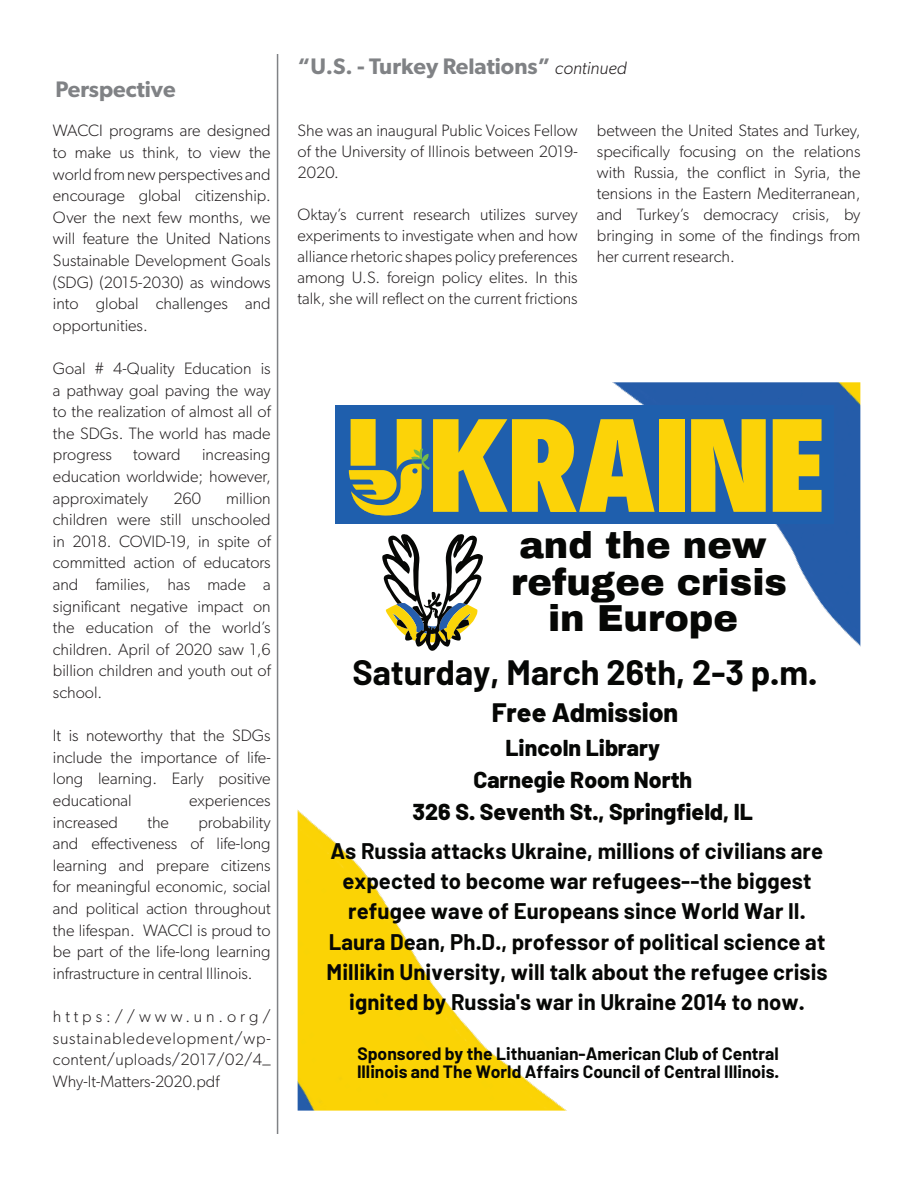
<style>
.page{position:relative;width:918px;height:1188px;background:#fff}
.page>*{position:absolute;margin:0;border:0;box-sizing:border-box;transform-origin:0 0}
.t1{font:900 36.75px/36.6px "Archivo";color:#060705;text-align:center}
.t2{font:700 34.35px "Barlow";color:#060705}
.t3{font:800 26.55px "Barlow";color:#060705}
.t4{font:800 22.95px/31.7px "Barlow";color:#060705;text-align:center}
.t5{font:600 22.5px "Gibson";color:#808285}
.t6{font:700 22.05px/30.3px "Barlow";letter-spacing:.005em;color:#060705;text-align:center}
.t7{font:700 17.4px/17.2px "Barlow";color:#060705}
.t8{font:300 16.5px/21.6px "Gibson";color:#231f20;text-align:justify}
.s1{font-weight:300;font-style:italic;font-size:18px;color:#231f20}
</style>
<div class="page">
<hr style="left:277px;top:54px;width:1px;height:1080px;background:#808285">
<svg style="left:382px;top:534px;width:101px;height:117px"></svg>
<img style="left:612px;top:382px;width:248px;height:264px">
<img style="left:298px;top:810px;width:269px;height:301px">
<div style="left:335px;top:405px;width:499px;height:119px;background:#1f5fad"></div>
<svg style="left:348px;top:419px;width:307px;height:97px"></svg>
<div style="left:659px;top:419px;width:26px;height:93px;background:#fcd308"></div>
<svg style="left:691px;top:419px;width:75px;height:93px;background:#d7bf23"></svg>
<svg style="left:773px;top:419px;width:49px;height:93px;background:#d8c022"></svg>
<h3 class="t5" style="left:56px;top:76px;width:122px">Perspective</h3>
<p class="t8" style="left:53px;top:120px;width:219px">WACCI programs are designed to make us think, to view the world from new perspectives and encourage global citizenship.<br>Over the next few months, we will feature the United Nations Sustainable Development Goals (SDG) (2015-2030) as windows into global challenges and opportunities.</p>
<p class="t8" style="left:53px;top:357px;width:219px">Goal # 4-Quality Education is a pathway goal paving the way to the realization of almost all of the SDGs. The world has made progress</p>
<p class="t8" style="left:133px;top:444px;width:49px">toward</p>
<p class="t8" style="left:53px;top:444px;width:219px;text-indent:149px">increasing education worldwide; however, approximately</p>
<p class="t8" style="left:173px;top:487px;width:29px">260</p>
<p class="t8" style="left:53px;top:487px;width:219px;text-indent:173px">million children were still unschooled in 2018. COVID-19, in spite of committed action of educators and families, has made a significant negative impact on the education of the world’s children. April of 2020 saw 1,6 billion children and youth out of school.</p>
<p class="t8" style="left:53px;top:724px;width:219px">It is noteworthy that the SDGs include the importance of life&shy;long learning. Early positive educational</p>
<p class="t8" style="left:189px;top:789px;width:83px">experiences</p>
<p class="t8" style="left:53px;top:811px;width:219px;text-indent:145px">probability and effectiveness of life-long learning and prepare citizens for meaningful economic, social and political action throughout the lifespan. WACCI is proud to be part of the life-long learning infrastructure in central Illinois.</p>
<p class="t8" style="left:53px;top:1005px;width:219px">https://www.un.org/ sustainabledevelopment/wp&shy;content/uploads/2017/02/4_ Why-It-Matters-2020.pdf</p>
<p class="t8" style="left:53px;top:811px;width:67px">increased</p>
<p class="t8" style="left:147px;top:811px;width:23px">the</p>
<h3 class="t5" style="left:298px;top:53px;width:331px">“U.S. - Turkey Relations” <span class="s1">continued</span></h3>
<p class="t8" style="left:298px;top:120px;width:282px;line-height:21px">She was an inaugural Public Voices Fellow of the University of Illinois between 2019- 2020.</p>
<p class="t8" style="left:298px;top:204px;width:282px;line-height:21px">Oktay’s current research utilizes survey experiments to investigate when and how alliance rhetoric shapes policy preferences among U.S. foreign policy elites. In this talk, she will reflect on the current frictions</p>
<p class="t8" style="left:597px;top:120px;width:265px;line-height:21px">between the United States and Turkey, specifically focusing on the relations with Russia, the conflict in Syria, the tensions in the Eastern Mediterranean, and Turkey’s democracy crisis, by bringing in some of the findings from her current research.</p>
<h1 class="t1" style="left:511px;top:527px;width:277px">and the new refugee crisis in Europe</h1>
<h2 class="t2" style="left:352px;top:651px;width:466px">Saturday, March 26th, 2-3 p.m.</h2>
<h3 class="t3" style="left:492px;top:696px;width:188px">Free Admission</h3>
<h3 class="t4" style="left:413px;top:732px;width:342px">Lincoln Library<br>Carnegie Room North<br>326 S. Seventh St., Springfield, IL</h3>
<p class="t6" style="left:327px;top:835px;width:503px">As Russia attacks Ukraine, millions of civilians are expected to become war refugees--the biggest refugee wave of Europeans since World War II.<br>Laura Dean, Ph.D., professor of political science at Millikin University, will talk about the refugee crisis ignited by Russia's war in Ukraine 2014 to now.</p>
<p class="t7" style="left:357px;top:1045px;width:424px">Sponsored by the Lithuanian-American Club of Central<br>Illinois and The World Affairs Council of Central Illinois.</p>
</div>
